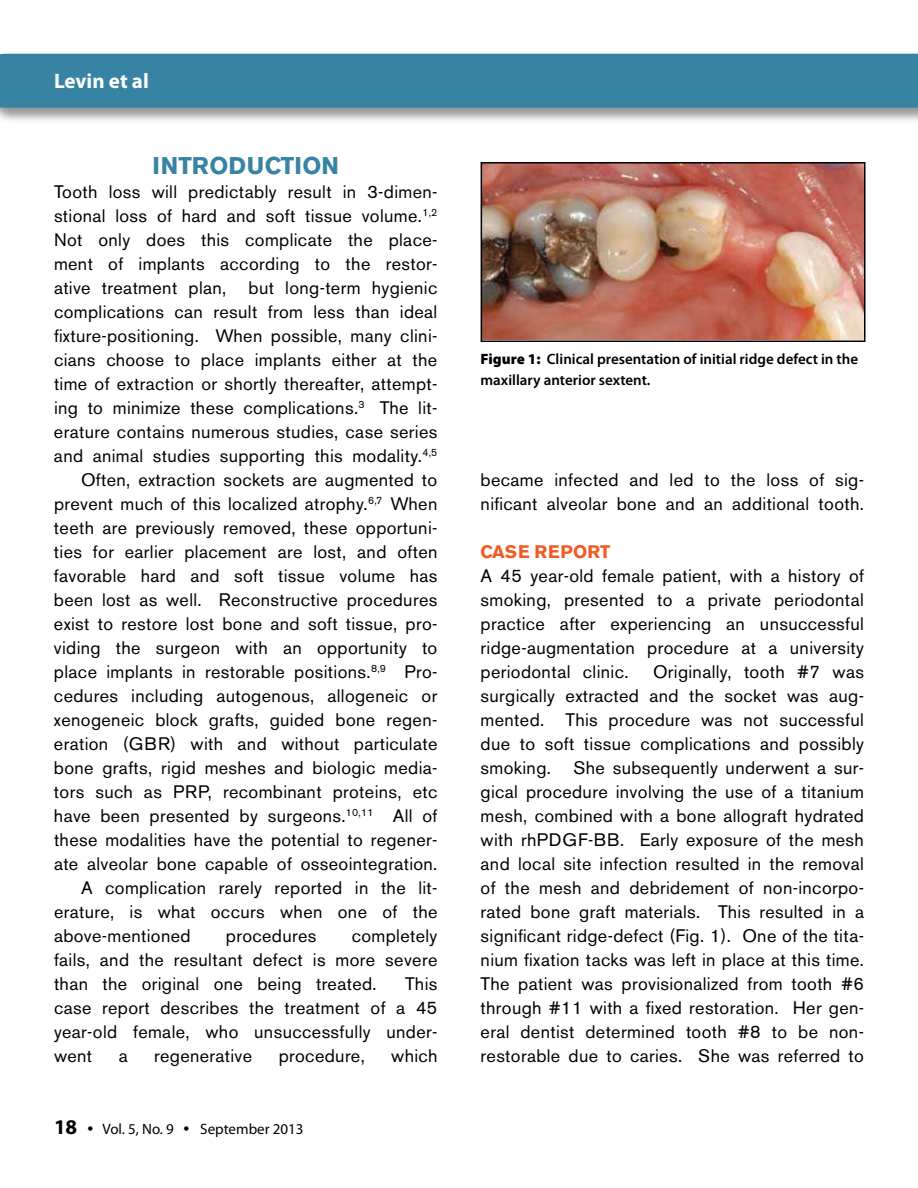
<style>
.page{position:relative;width:918px;height:1188px;background:#fff}
.page>*{position:absolute;margin:0;border:0;box-sizing:border-box;transform-origin:0 0}
.t1{font:700 24px "Akzidenz Grotesk BE";color:#3683a4}
.t2{font:700 21px "Myriad Pro";color:#fff}
.t3{font:700 21px "Myriad Pro";color:#000}
.t4{font:18px/24px "Akzidenz Grotesk BE";letter-spacing:.02em;color:#000;text-align:justify}
.t5{font:700 18px "Akzidenz Grotesk BE";letter-spacing:.01em;color:#f15a22}
.t6{font:600 15px/21px "Myriad Pro";color:#000}
.t7{font:15px "Myriad Pro";color:#000}
.s1{font-weight:900}
</style>
<div class="page">
<div style="left:0;top:54px;width:918px;height:70px;background:#000;opacity:.4"></div>
<div style="left:0;top:54px;width:918px;height:54px;background:#3683a4"></div>
<img style="left:484px;top:165px;width:379px;height:174px">
<div style="left:481px;top:162px;width:385px;height:180px;border:2px solid #000"></div>
<p class="t2" style="left:54px;top:69px;width:96px">Levin et al</p>
<h1 class="t1" style="left:152px;top:152px;width:188px">INTRODUCTION</h1>
<p class="t4" style="left:54px;top:180px;width:385px">Tooth loss will predictably result in 3-dimen-</p>
<p class="t4" style="left:54px;top:204px;width:385px">stional loss of hard and soft tissue volume.<sup>1,2</sup></p>
<p class="t4" style="left:54px;top:228px;width:385px">Not only does this complicate the place-</p>
<p class="t4" style="left:54px;top:252px;width:385px">ment of implants according to the restor-</p>
<p class="t4" style="left:54px;top:276px;width:385px">ative treatment plan, but long-term hygienic</p>
<p class="t4" style="left:54px;top:300px;width:385px">complications can result from less than ideal</p>
<p class="t4" style="left:54px;top:324px;width:385px">fixture-positioning. When possible, many clini-</p>
<p class="t4" style="left:54px;top:348px;width:385px">cians choose to place implants either at the</p>
<p class="t4" style="left:54px;top:372px;width:385px">time of extraction or shortly thereafter, attempt-</p>
<p class="t4" style="left:54px;top:396px;width:385px">ing to minimize these complications.<sup>3</sup> The lit-</p>
<p class="t4" style="left:54px;top:420px;width:385px">erature contains numerous studies, case series</p>
<p class="t4" style="left:54px;top:444px;width:385px">and animal studies supporting this modality.<sup>4,5</sup></p>
<p class="t4" style="left:81px;top:468px;width:358px">Often, extraction sockets are augmented to</p>
<p class="t4" style="left:54px;top:492px;width:385px">prevent much of this localized atrophy.<sup>6,7</sup> When</p>
<p class="t4" style="left:54px;top:516px;width:385px">teeth are previously removed, these opportuni-</p>
<p class="t4" style="left:54px;top:540px;width:385px">ties for earlier placement are lost, and often</p>
<p class="t4" style="left:54px;top:564px;width:385px">favorable hard and soft tissue volume has</p>
<p class="t4" style="left:54px;top:588px;width:385px">been lost as well. Reconstructive procedures</p>
<p class="t4" style="left:54px;top:612px;width:385px">exist to restore lost bone and soft tissue, pro-</p>
<p class="t4" style="left:54px;top:636px;width:385px">viding the surgeon with an opportunity to</p>
<p class="t4" style="left:54px;top:660px;width:385px">place implants in restorable positions.<sup>8,9</sup> Pro-</p>
<p class="t4" style="left:54px;top:684px;width:385px">cedures including autogenous, allogeneic or</p>
<p class="t4" style="left:54px;top:708px;width:385px">xenogeneic block grafts, guided bone regen-</p>
<p class="t4" style="left:54px;top:732px;width:385px">eration (GBR) with and without particulate</p>
<p class="t4" style="left:54px;top:756px;width:385px">bone grafts, rigid meshes and biologic media-</p>
<p class="t4" style="left:54px;top:780px;width:385px">tors such as PRP, recombinant proteins, etc</p>
<p class="t4" style="left:54px;top:804px;width:385px">have been presented by surgeons.<sup>10,11</sup> All of</p>
<p class="t4" style="left:54px;top:828px;width:385px">these modalities have the potential to regener-</p>
<p class="t4" style="left:54px;top:852px;width:385px">ate alveolar bone capable of osseointegration.</p>
<p class="t4" style="left:81px;top:876px;width:358px">A complication rarely reported in the lit-</p>
<p class="t4" style="left:54px;top:900px;width:385px">erature, is what occurs when one of the</p>
<p class="t4" style="left:54px;top:924px;width:138px">above-mentioned</p>
<p class="t4" style="left:226px;top:924px;width:92px">procedures</p>
<p class="t4" style="left:54px;top:924px;width:385px;text-indent:298px">completely fails, and the resultant defect is more severe than the original one being treated.</p>
<p class="t4" style="left:54px;top:972px;width:385px;text-indent:351px">This case report describes the treatment of a 45 year-old female, who unsuccessfully under&shy;went</p>
<p class="t4" style="left:119px;top:1044px;width:11px">a</p>
<p class="t4" style="left:154px;top:1044px;width:100px">regenerative</p>
<p class="t4" style="left:279px;top:1044px;width:88px">procedure,</p>
<p class="t4" style="left:391px;top:1044px;width:48px">which</p>
<p class="t3" style="left:54px;top:1115px;width:25px">18</p>
<p class="t7" style="left:102px;top:1121px;width:73px">Vol. 5, No. 9</p>
<p class="t7" style="left:200px;top:1121px;width:105px">September 2013</p>
<p class="t6" style="left:481px;top:349px;width:379px"><span class="s1">Figure 1:</span> Clinical presentation of initial ridge defect in the maxillary anterior sextent.</p>
<p class="t4" style="left:481px;top:468px;width:385px">became infected and led to the loss of sig&shy;nificant alveolar bone and an additional tooth.</p>
<p class="t5" style="left:481px;top:541px;width:131px">CASE REPORT</p>
<p class="t4" style="left:481px;top:564px;width:385px">A 45 year-old female patient, with a history of smoking, presented to a private periodontal practice after experiencing an unsuccessful ridge-augmentation procedure at a university periodontal clinic.</p>
<p class="t4" style="left:481px;top:660px;width:385px;text-indent:172px">Originally, tooth #7 was surgically extracted and the socket was aug&shy;mented. This procedure was not successful due to soft tissue complications and possibly smoking.</p>
<p class="t4" style="left:481px;top:756px;width:385px;text-indent:93px">She subsequently underwent a sur&shy;gical procedure involving the use of a titanium mesh, combined with a bone allograft hydrated with rhPDGF-BB. Early exposure of the mesh and local site infection resulted in the removal of the mesh and debridement of non-incorpo&shy;rated bone graft materials. This resulted in a significant ridge-defect (Fig. 1). One of the tita&shy;nium fixation tacks was left in place at this time.<br>The patient was provisionalized from tooth #6 through #11 with a fixed restoration. Her gen&shy;eral dentist determined tooth #8 to be non&shy;restorable due to caries. She was referred to</p>
</div>
